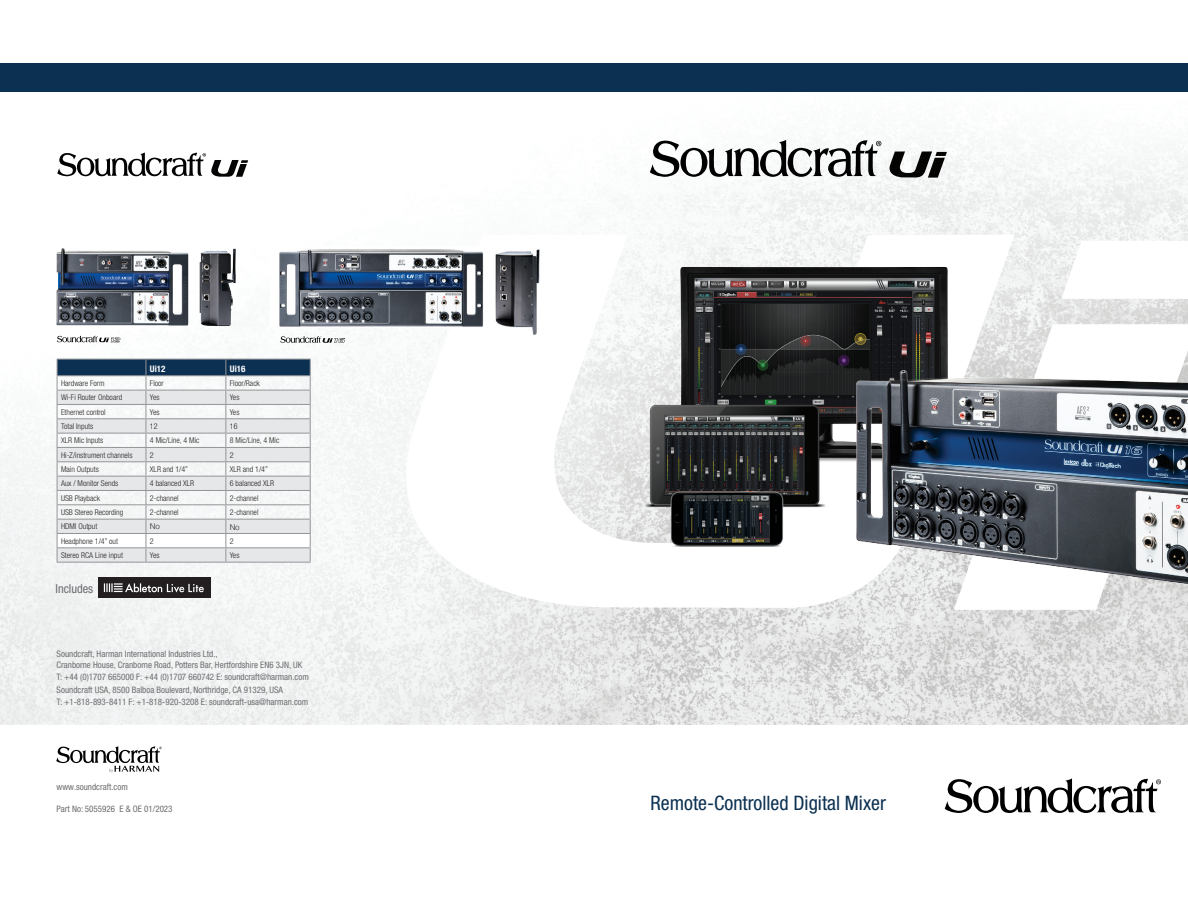
<style>
.page{position:relative;width:1188px;height:918px;background:#fff}
.page>*{position:absolute;margin:0;border:0;box-sizing:border-box;transform-origin:0 0}
.t1{font:condensed 19.95px "Helvetica Neue";color:#0b3051}
.t2{font:condensed 12.3px "Helvetica Neue";color:#6c6d70}
.t3{font:condensed 9px/12px "Helvetica Neue";color:#6c6d70}
.t4{font:700 condensed 9px "Helvetica Neue";color:#fff}
.t5{font:300 condensed 7.95px "Helvetica Neue";color:#231f20}
.t6{font:300 7.95px "Helvetica";color:#231f20}
.s1{font-family:"Helvetica Neue LT Std"}
</style>
<div class="page">
<img style="left:0;top:139px;width:1187px;height:670px">
<svg style="left:945px;top:778px;width:216px;height:35px"></svg>
<svg style="left:890px;top:151px;width:57px;height:27px"></svg>
<svg style="left:650px;top:140px;width:231px;height:37px"></svg>
<svg style="left:57px;top:152px;width:191px;height:25px"></svg>
<div style="left:0;top:63px;width:1188px;height:29px;background:#0b3051"></div>
<img style="left:660px;top:243px;width:324px;height:150px">
<img style="left:634px;top:393px;width:165px;height:125px">
<img style="left:656px;top:485px;width:140px;height:67px">
<img style="left:799px;top:320px;width:389px;height:302px">
<img style="left:271px;top:247px;width:218px;height:81px">
<svg style="left:57px;top:336px;width:63px;height:6px"></svg>
<svg style="left:280px;top:336px;width:65px;height:7px"></svg>
<img style="left:56px;top:248px;width:132px;height:78px">
<img style="left:200px;top:248px;width:36px;height:78px">
<img style="left:489px;top:244px;width:56px;height:94px">
<svg style="left:57px;top:359px;width:254px;height:203px"></svg>
<hr style="left:57px;top:562px;width:89px;height:1px;background:#939598">
<hr style="left:146px;top:562px;width:80px;height:1px;background:#939598">
<hr style="left:226px;top:562px;width:85px;height:1px;background:#939598">
<div style="left:98px;top:578px;width:112px;height:20px;background:#231f20"></div>
<svg style="left:104px;top:583px;width:100px;height:9px"></svg>
<svg style="left:56px;top:745px;width:106px;height:27px"></svg>
<p class="t4" style="left:150px;top:361px;width:17px">Ui12</p>
<p class="t4" style="left:230px;top:361px;width:17px">Ui16</p>
<p class="t5" style="left:61px;top:379px;width:45px">Hardware Form</p>
<p class="t5" style="left:150px;top:379px;width:15px">Floor</p>
<p class="t5" style="left:230px;top:379px;width:31px">Floor/Rack</p>
<p class="t5" style="left:61px;top:393px;width:63px">Wi-Fi Router Onboard</p>
<p class="t5" style="left:150px;top:393px;width:11px">Yes</p>
<p class="t5" style="left:230px;top:393px;width:11px">Yes</p>
<p class="t5" style="left:61px;top:407px;width:46px">Ethernet control</p>
<p class="t5" style="left:150px;top:407px;width:11px">Yes</p>
<p class="t5" style="left:230px;top:407px;width:11px">Yes</p>
<p class="t5" style="left:61px;top:422px;width:34px">Total Inputs</p>
<p class="t5" style="left:150px;top:422px;width:9px">12</p>
<p class="t5" style="left:230px;top:422px;width:9px">16</p>
<p class="t5" style="left:61px;top:436px;width:44px">XLR Mic Inputs</p>
<p class="t5" style="left:150px;top:436px;width:51px">4 Mic/Line, 4 Mic</p>
<p class="t5" style="left:230px;top:436px;width:51px">8 Mic/Line, 4 Mic</p>
<p class="t5" style="left:61px;top:450px;width:73px">Hi-Z/instrument channels</p>
<p class="t5" style="left:150px;top:450px;width:5px">2</p>
<p class="t5" style="left:230px;top:450px;width:5px">2</p>
<p class="t5" style="left:61px;top:465px;width:39px">Main Outputs</p>
<p class="t5" style="left:150px;top:465px;width:40px">XLR and 1/4”</p>
<p class="t5" style="left:230px;top:465px;width:40px">XLR and 1/4”</p>
<p class="t5" style="left:61px;top:479px;width:59px">Aux / Monitor Sends</p>
<p class="t5" style="left:150px;top:479px;width:46px">4 balanced XLR</p>
<p class="t5" style="left:230px;top:479px;width:46px">6 balanced XLR</p>
<p class="t5" style="left:61px;top:493px;width:40px">USB Playback</p>
<p class="t5" style="left:150px;top:493px;width:30px">2-channel</p>
<p class="t5" style="left:230px;top:493px;width:30px">2-channel</p>
<p class="t5" style="left:61px;top:508px;width:64px">USB Stereo Recording</p>
<p class="t5" style="left:150px;top:508px;width:30px">2-channel</p>
<p class="t5" style="left:230px;top:508px;width:30px">2-channel</p>
<p class="t5" style="left:61px;top:522px;width:38px">HDMI Output</p>
<p class="t6" style="left:230px;top:521px;width:11px">No</p>
<p class="t5" style="left:61px;top:536px;width:59px">Headphone 1/4” out</p>
<p class="t5" style="left:150px;top:536px;width:5px">2</p>
<p class="t5" style="left:230px;top:536px;width:5px">2</p>
<p class="t5" style="left:61px;top:551px;width:63px">Stereo RCA Line input</p>
<p class="t5" style="left:150px;top:551px;width:11px">Yes</p>
<p class="t5" style="left:230px;top:551px;width:11px">Yes</p>
<p class="t2" style="left:56px;top:582px;width:39px">Includes</p>
<p class="t6" style="left:150px;top:519px;width:11px">No</p>
<p class="t3" style="left:57px;top:648px;width:254px">Soundcraft, Harman International Industries Ltd.,<br>Cranborne House, Cranborne Road, Potters Bar, Hertfordshire EN6 3JN, UK T: +44 (0)1707 665000 F: +44 (0)1707 660742 E: soundcraft@harman.com Soundcraft USA, 8500 Balboa Boulevard, Northridge, CA 91329, USA<br>T: +1-818-893-8411 F: +1-818-920-3208 E: soundcraft-usa@harman.com</p>
<p class="t3" style="left:57px;top:781px;width:73px">www.soundcraft.com</p>
<p class="t3" style="left:57px;top:803px;width:118px">Part No: 5055926 E &amp; OE 01/20<span class="s1">23</span></p>
<p class="t1" style="left:651px;top:791px;width:237px">Remote-Controlled Digital Mixer</p>
</div>
